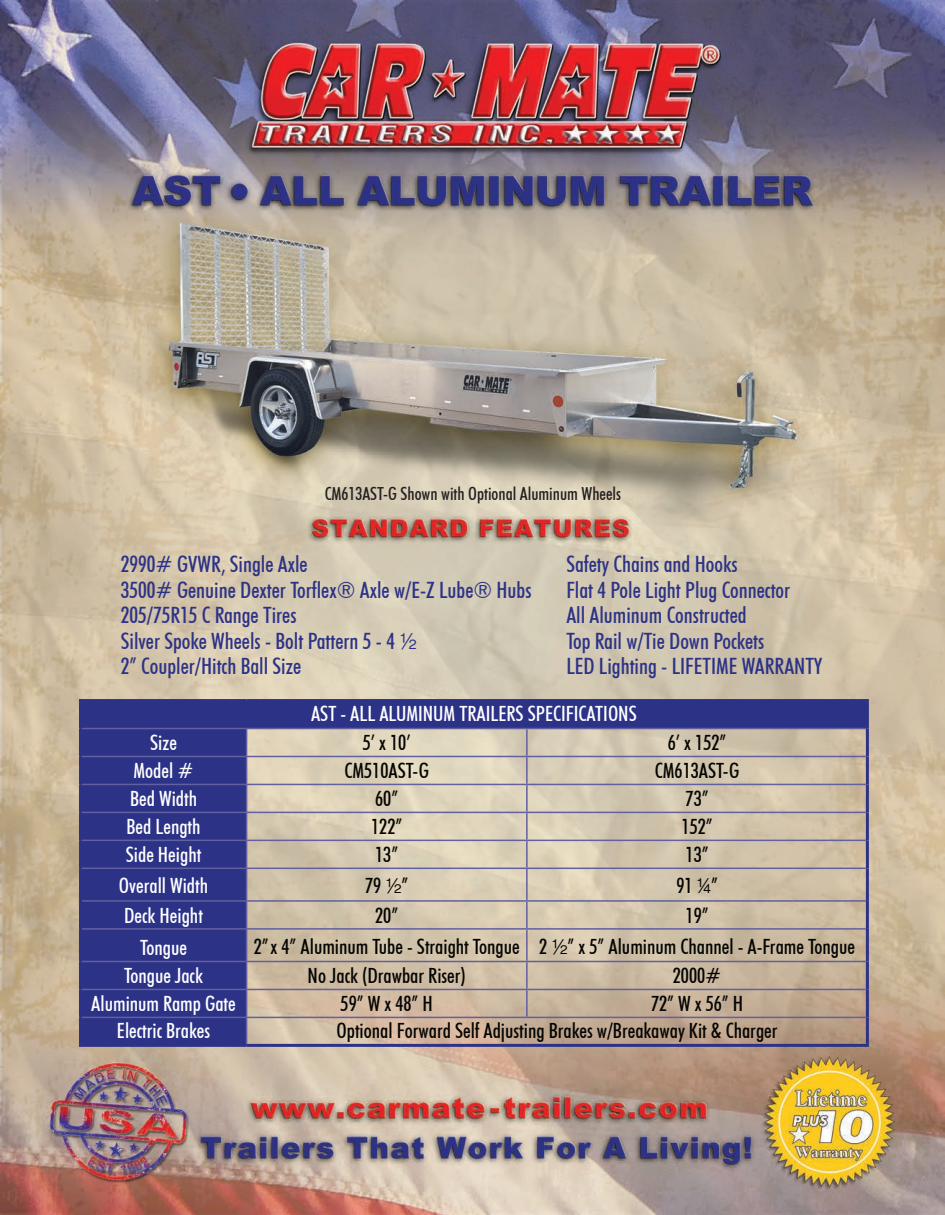
<style>
.page{position:relative;width:945px;height:1215px;background:#fff}
.page>*{position:absolute;margin:0;border:0;box-sizing:border-box;transform-origin:0 0}
.t1{font:500 condensed 22.5px "Futura BT";color:#2c3286}
.t2{font:500 condensed 21px "Futura BT";color:#040503}
.t3{font:500 condensed 21px "Futura BT";color:#fff}
.t4{font:500 condensed 18px "Futura BT";color:#231f20}
.s1{font-family:"Sans Fractions Plain";font-weight:400;font-stretch:normal}
.s2{font-size:19.5px}
</style>
<div class="page">
<img style="left:0;top:0;width:945px;height:1215px">
<svg style="left:82px;top:702px;width:784px;height:342px;background:#a39aa0"></svg>
<hr style="left:79px;top:699px;width:168px;height:3px;background:#2c3286">
<hr style="left:79px;top:702px;width:3px;height:27px;background:#2c3286">
<hr style="left:247px;top:699px;width:280px;height:3px;background:#2c3286">
<hr style="left:527px;top:699px;width:342px;height:3px;background:#2c3286">
<hr style="left:866px;top:702px;width:3px;height:27px;background:#2c3286">
<hr style="left:79px;top:729px;width:3px;height:27px;background:#2c3286">
<hr style="left:866px;top:729px;width:3px;height:27px;background:#2c3286">
<hr style="left:79px;top:756px;width:3px;height:28px;background:#2c3286">
<hr style="left:866px;top:756px;width:3px;height:28px;background:#2c3286">
<hr style="left:79px;top:784px;width:3px;height:28px;background:#2c3286">
<hr style="left:866px;top:784px;width:3px;height:28px;background:#2c3286">
<hr style="left:79px;top:812px;width:3px;height:28px;background:#2c3286">
<hr style="left:866px;top:812px;width:3px;height:28px;background:#2c3286">
<hr style="left:79px;top:840px;width:3px;height:28px;background:#2c3286">
<hr style="left:866px;top:840px;width:3px;height:28px;background:#2c3286">
<hr style="left:79px;top:868px;width:3px;height:33px;background:#2c3286">
<hr style="left:866px;top:868px;width:3px;height:33px;background:#2c3286">
<hr style="left:79px;top:901px;width:3px;height:28px;background:#2c3286">
<hr style="left:866px;top:901px;width:3px;height:28px;background:#2c3286">
<hr style="left:79px;top:929px;width:3px;height:33px;background:#2c3286">
<hr style="left:866px;top:929px;width:3px;height:33px;background:#2c3286">
<hr style="left:79px;top:962px;width:3px;height:27px;background:#2c3286">
<hr style="left:866px;top:962px;width:3px;height:27px;background:#2c3286">
<hr style="left:79px;top:989px;width:3px;height:28px;background:#2c3286">
<hr style="left:866px;top:989px;width:3px;height:28px;background:#2c3286">
<hr style="left:79px;top:1017px;width:3px;height:27px;background:#2c3286">
<hr style="left:866px;top:1017px;width:3px;height:27px;background:#2c3286">
<hr style="left:79px;top:1044px;width:168px;height:3px;background:#2c3286">
<hr style="left:247px;top:1044px;width:280px;height:3px;background:#2c3286">
<hr style="left:527px;top:1044px;width:342px;height:3px;background:#2c3286">
<hr style="left:82px;top:728px;width:165px;height:1px;background:#6260a0">
<hr style="left:247px;top:728px;width:280px;height:1px;background:#6260a0">
<hr style="left:527px;top:728px;width:339px;height:1px;background:#6260a0">
<hr style="left:526px;top:729px;width:2px;height:27px;background:#6260a0">
<hr style="left:82px;top:756px;width:165px;height:1px;background:#6260a0">
<hr style="left:247px;top:756px;width:280px;height:1px;background:#6260a0">
<hr style="left:527px;top:756px;width:339px;height:1px;background:#6260a0">
<hr style="left:526px;top:757px;width:2px;height:27px;background:#6260a0">
<hr style="left:82px;top:784px;width:165px;height:1px;background:#6260a0">
<hr style="left:247px;top:784px;width:280px;height:1px;background:#6260a0">
<hr style="left:527px;top:784px;width:339px;height:1px;background:#6260a0">
<hr style="left:526px;top:785px;width:2px;height:27px;background:#6260a0">
<hr style="left:82px;top:812px;width:165px;height:1px;background:#6260a0">
<hr style="left:247px;top:812px;width:280px;height:1px;background:#6260a0">
<hr style="left:527px;top:812px;width:339px;height:1px;background:#6260a0">
<hr style="left:526px;top:813px;width:2px;height:27px;background:#6260a0">
<hr style="left:82px;top:840px;width:165px;height:1px;background:#6260a0">
<hr style="left:247px;top:840px;width:280px;height:1px;background:#6260a0">
<svg style="left:246px;top:729px;width:1px;height:139px"></svg>
<hr style="left:527px;top:840px;width:339px;height:1px;background:#6260a0">
<hr style="left:526px;top:841px;width:2px;height:27px;background:#6260a0">
<hr style="left:82px;top:868px;width:165px;height:1px;background:#6260a0">
<hr style="left:247px;top:868px;width:280px;height:1px;background:#6260a0">
<hr style="left:246px;top:869px;width:1px;height:31px;background:#6260a0">
<hr style="left:527px;top:868px;width:339px;height:1px;background:#6260a0">
<hr style="left:526px;top:869px;width:2px;height:31px;background:#6260a0">
<hr style="left:82px;top:900px;width:165px;height:2px;background:#6260a0">
<hr style="left:247px;top:900px;width:280px;height:2px;background:#6260a0">
<svg style="left:246px;top:902px;width:1px;height:26px"></svg>
<hr style="left:527px;top:900px;width:339px;height:2px;background:#6260a0">
<hr style="left:526px;top:902px;width:2px;height:26px;background:#6260a0">
<hr style="left:82px;top:928px;width:165px;height:2px;background:#6260a0">
<hr style="left:247px;top:928px;width:280px;height:2px;background:#6260a0">
<hr style="left:246px;top:930px;width:1px;height:31px;background:#6260a0">
<hr style="left:527px;top:928px;width:339px;height:2px;background:#6260a0">
<hr style="left:526px;top:930px;width:2px;height:31px;background:#6260a0">
<hr style="left:82px;top:961px;width:165px;height:1px;background:#6260a0">
<hr style="left:247px;top:961px;width:280px;height:1px;background:#6260a0">
<hr style="left:527px;top:961px;width:339px;height:1px;background:#6260a0">
<hr style="left:526px;top:962px;width:2px;height:27px;background:#6260a0">
<hr style="left:82px;top:989px;width:165px;height:1px;background:#6260a0">
<hr style="left:247px;top:989px;width:280px;height:1px;background:#6260a0">
<hr style="left:527px;top:989px;width:339px;height:1px;background:#6260a0">
<hr style="left:526px;top:990px;width:2px;height:27px;background:#6260a0">
<hr style="left:82px;top:1017px;width:165px;height:1px;background:#6260a0">
<hr style="left:247px;top:1017px;width:280px;height:1px;background:#6260a0">
<svg style="left:246px;top:962px;width:1px;height:82px"></svg>
<hr style="left:527px;top:1017px;width:339px;height:1px;background:#6260a0">
<p class="t4" style="left:325px;top:482px;width:298px">CM613AST-G Shown with Optional Aluminum Wheels</p>
<p class="t1" style="left:121px;top:551px;width:188px">2990# GVWR, Single Axle</p>
<p class="t1" style="left:566px;top:551px;width:173px">Safety Chains and Hooks</p>
<p class="t1" style="left:121px;top:576px;width:412px">3500# Genuine Dexter Torflex® Axle w/E-Z Lube® Hubs</p>
<p class="t1" style="left:566px;top:576px;width:226px">Flat 4 Pole Light Plug Connector</p>
<p class="t1" style="left:121px;top:602px;width:177px">205/75R15 C Range Tires</p>
<p class="t1" style="left:566px;top:602px;width:182px">All Aluminum Constructed</p>
<p class="t1" style="left:121px;top:627px;width:297px">Silver Spoke Wheels - Bolt Pattern 5 - 4 <span class="s1">2</span></p>
<p class="t1" style="left:566px;top:627px;width:199px">Top Rail w/Tie Down Pockets</p>
<p class="t1" style="left:121px;top:653px;width:182px">2” Coupler/Hitch Ball Size</p>
<p class="t1" style="left:566px;top:653px;width:258px">LED Lighting - LIFETIME WARRANTY</p>
<p class="t3" style="left:311px;top:701px;width:327px">AST - ALL ALUMINUM TRAILERS SPECIFICATIONS</p>
<p class="t3" style="left:150px;top:730px;width:28px">Size</p>
<p class="t2" style="left:363px;top:730px;width:49px">5’ x 10’</p>
<p class="t2" style="left:668px;top:730px;width:60px">6’ x 152”</p>
<p class="t3" style="left:134px;top:758px;width:61px">Model #</p>
<p class="t2" style="left:344px;top:758px;width:86px">CM510AST-G</p>
<p class="t2" style="left:655px;top:758px;width:86px">CM613AST-G</p>
<p class="t3" style="left:130px;top:786px;width:69px">Bed Width</p>
<p class="t2" style="left:375px;top:786px;width:25px">60”</p>
<p class="t2" style="left:686px;top:786px;width:25px">73”</p>
<p class="t3" style="left:127px;top:814px;width:76px">Bed Length</p>
<p class="t2" style="left:371px;top:814px;width:33px">122”</p>
<p class="t2" style="left:682px;top:814px;width:33px">152”</p>
<p class="t3" style="left:126px;top:842px;width:77px">Side Height</p>
<p class="t2" style="left:375px;top:842px;width:25px">13”</p>
<p class="t2" style="left:686px;top:842px;width:25px">13”</p>
<p class="t3" style="left:119px;top:873px;width:91px">Overall Width</p>
<p class="t2" style="left:365px;top:873px;width:45px">79 <span class="s1">2</span>”</p>
<p class="t2" style="left:676px;top:873px;width:43px">91 <span class="s1">4</span>”</p>
<p class="t3" style="left:124px;top:903px;width:80px">Deck Height</p>
<p class="t2" style="left:375px;top:903px;width:25px">20”</p>
<p class="t2" style="left:686px;top:903px;width:25px">19”</p>
<p class="t3" style="left:140px;top:935px;width:48px">Tongue</p>
<p class="t2" style="left:254px;top:934px;width:603px">2” x 4” Aluminum Tube - Straight Tongue 2 <span class="s1">2</span>” x 5” Aluminum Channel - A-Frame Tongue</p>
<p class="t3" style="left:124px;top:963px;width:80px">Tongue Jack</p>
<p class="t2" style="left:308px;top:963px;width:160px">No Jack <span class="s2">(</span>Drawbar Riser<span class="s2">)</span></p>
<p class="t2" style="left:673px;top:963px;width:50px">2000#</p>
<p class="t3" style="left:91px;top:991px;width:146px">Aluminum Ramp Gate</p>
<p class="t2" style="left:341px;top:991px;width:94px">59” W x 48” H</p>
<p class="t2" style="left:651px;top:991px;width:94px">72” W x 56” H</p>
<p class="t3" style="left:117px;top:1018px;width:95px">Electric Brakes</p>
<p class="t2" style="left:336px;top:1018px;width:443px">Optional Forward Self Adjusting Brakes w/Breakaway Kit &amp; Charger</p>
</div>
